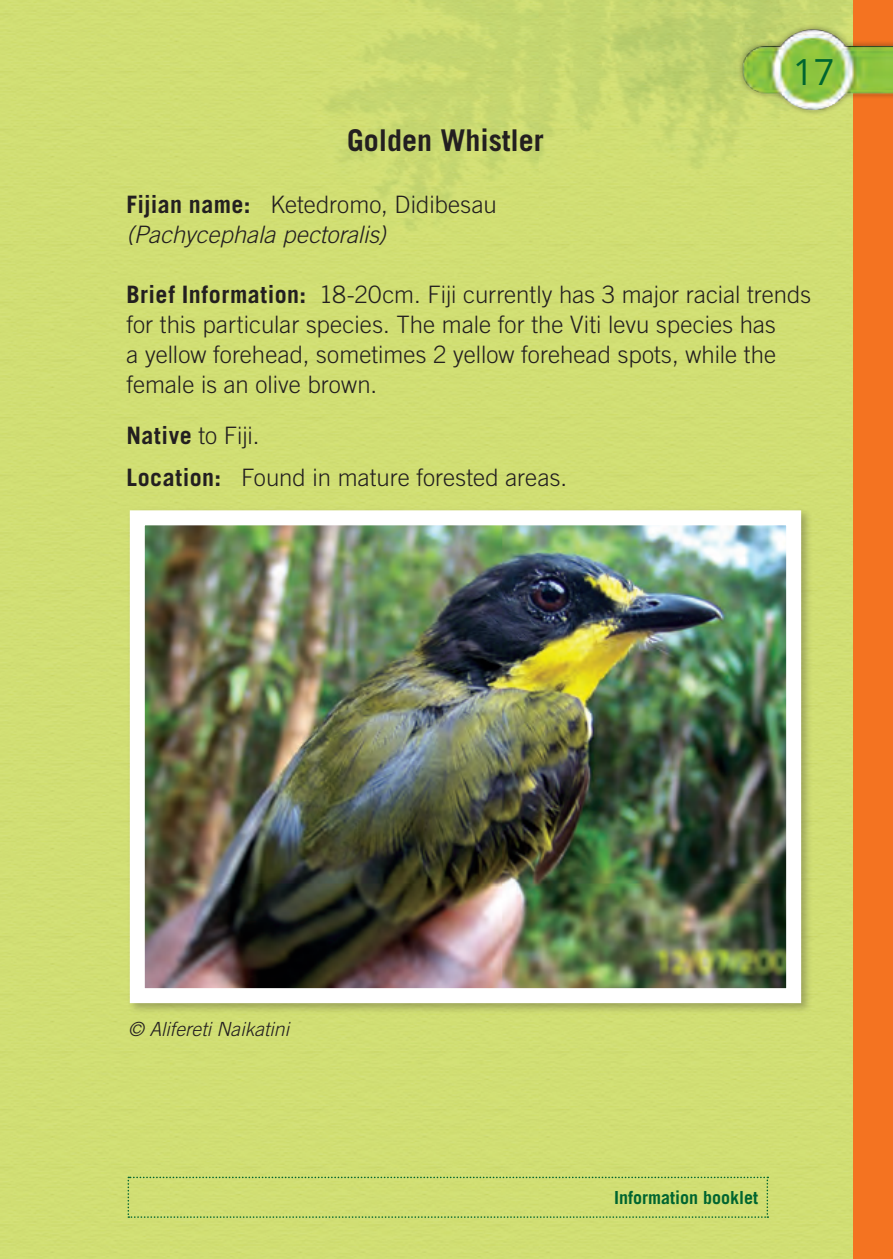
<style>
.page{position:relative;width:893px;height:1259px;background:#fff}
.page>*{position:absolute;margin:0;border:0;box-sizing:border-box;transform-origin:0 0}
.t1{font:36px "Open Sans";color:#006530}
.t2{font:700 30px "Trade Gothic LT Std";color:#231f20}
.t3{font:300 24px/30px "Trade Gothic LT Std";color:#231f20}
.t4{font:italic 300 24px/30px "Trade Gothic LT Std";color:#231f20}
.t5{font:italic 300 19.5px "Trade Gothic LT Std";color:#231f20}
.t6{font:700 18px "Trade Gothic LT Std";color:#006530}
.s1{font-weight:700;font-style:normal}
.s2{font-style:normal}
.s3{font-weight:700}
</style>
<div class="page">
<div style="left:0;top:0;width:853px;height:1259px;background:#d1de73"></div>
<div style="left:128px;top:1176px;width:640px;height:41px;background:#d1de73"></div>
<div style="left:853px;top:0;width:40px;height:1259px;background:#f47321"></div>
<div style="left:127px;top:507px;width:686px;height:507px;background:#231f20;opacity:.29"></div>
<img style="left:146px;top:526px;width:639px;height:461px">
<div style="left:130px;top:510px;width:671px;height:493px;border:15px solid #fff"></div>
<img style="left:702px;top:0;width:191px;height:154px">
<p class="t2" style="left:347px;top:122px;width:198px">Golden Whistler</p>
<h1 class="t1" style="left:793px;top:47px;width:43px">17</h1>
<p class="t4" style="left:126px;top:190px;width:372px"><span class="s1">Fijian name:</span> <span class="s2">Ketedromo, Didibesau </span>(Pachycephala pectoralis)</p>
<p class="t3" style="left:126px;top:279px;width:686px"><span class="s3">Brief Information:</span> 18-20cm. Fiji currently has 3 major racial trends for this particular species. The male for the Viti levu species has<br>a yellow forehead, sometimes 2 yellow forehead spots, while the female is an olive brown.</p>
<p class="t3" style="left:126px;top:414px;width:442px;line-height:42px"><span class="s3">Native</span> to Fiji.<br><span class="s3">Location:</span> Found in mature forested areas.</p>
<p class="t5" style="left:128px;top:1017px;width:162px">© Alifereti Naikatini</p>
<p class="t6" style="left:614px;top:1186px;width:146px">Information booklet</p>
</div>
